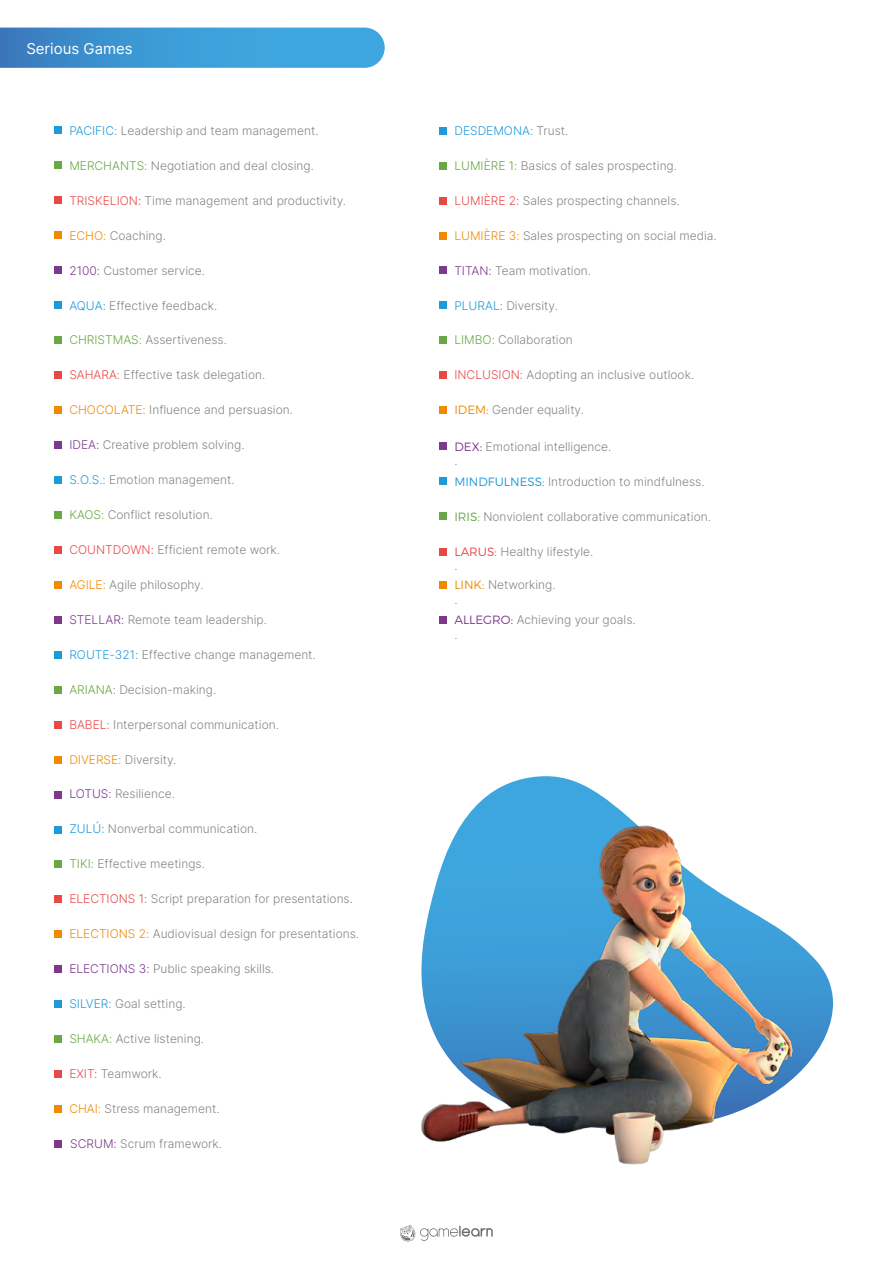
<style>
.page{position:relative;width:893px;height:1263px;background:#fff}
.page>*{position:absolute;margin:0;border:0;box-sizing:border-box;transform-origin:0 0}
.t1{font:15px "Inter";color:#fff}
.t2{font:300 12px/14.4px "Inter";color:#888484}
.t3{font:300 12px "Montserrat";color:#888484}
.t4{font:300 12px "Inter";color:#1f9ad7}
.s1{color:#1f9ad7}
.s2{color:#69a844}
.s3{color:#e94849}
.s4{color:#f18a00}
.s5{color:#7c388d}
.s6{color:#888484}
.s7{font-family:"Montserrat";color:#f18a00}
.s8{font-family:"Montserrat";color:#7c388d}
.s9{font-family:"Montserrat";color:#1f9ad7}
.s10{font-family:"Montserrat";color:#68a74e}
.s11{font-family:"Montserrat";color:#e94849}
</style>
<div class="page">
<svg style="left:0;top:28px;width:385px;height:40px;background:#3f9ad5"></svg>
<svg style="left:400px;top:1225px;width:93px;height:17px"></svg>
<div style="left:54px;top:581px;width:7px;height:7px;background:#f18a00"></div>
<div style="left:54px;top:371px;width:7px;height:8px;background:#e94849"></div>
<div style="left:54px;top:406px;width:7px;height:8px;background:#f18a00"></div>
<div style="left:54px;top:511px;width:7px;height:7px;background:#69a844"></div>
<div style="left:54px;top:476px;width:7px;height:7px;background:#1f9ad7"></div>
<div style="left:54px;top:441px;width:7px;height:8px;background:#7c388d"></div>
<div style="left:54px;top:546px;width:8px;height:7px;background:#e94849"></div>
<div style="left:54px;top:336px;width:7px;height:8px;background:#69a844"></div>
<div style="left:54px;top:126px;width:7px;height:8px;background:#1f9ad7"></div>
<div style="left:54px;top:161px;width:7px;height:8px;background:#69a844"></div>
<div style="left:54px;top:266px;width:7px;height:8px;background:#7c388d"></div>
<div style="left:54px;top:231px;width:7px;height:8px;background:#f18a00"></div>
<div style="left:54px;top:196px;width:7px;height:8px;background:#e94849"></div>
<div style="left:54px;top:301px;width:7px;height:8px;background:#1f9ad7"></div>
<div style="left:54px;top:826px;width:7px;height:7px;background:#1f9ad7"></div>
<div style="left:54px;top:616px;width:7px;height:7px;background:#7c388d"></div>
<div style="left:54px;top:651px;width:7px;height:7px;background:#1f9ad7"></div>
<div style="left:54px;top:721px;width:7px;height:8px;background:#e94849"></div>
<div style="left:54px;top:756px;width:7px;height:7px;background:#f18a00"></div>
<div style="left:54px;top:686px;width:7px;height:7px;background:#69a844"></div>
<div style="left:54px;top:791px;width:7px;height:7px;background:#7c388d"></div>
<div style="left:54px;top:861px;width:7px;height:7px;background:#69a844"></div>
<div style="left:54px;top:896px;width:7px;height:7px;background:#e94849"></div>
<div style="left:54px;top:1070px;width:7px;height:8px;background:#e94849"></div>
<div style="left:439px;top:197px;width:7px;height:7px;background:#e94849"></div>
<div style="left:439px;top:371px;width:7px;height:7px;background:#e94849"></div>
<div style="left:54px;top:1001px;width:7px;height:7px;background:#1f9ad7"></div>
<div style="left:439px;top:301px;width:7px;height:8px;background:#1f9ad7"></div>
<div style="left:54px;top:966px;width:7px;height:7px;background:#7c388d"></div>
<div style="left:439px;top:267px;width:7px;height:7px;background:#7c388d"></div>
<div style="left:54px;top:931px;width:7px;height:7px;background:#f18a00"></div>
<div style="left:439px;top:232px;width:7px;height:7px;background:#f18a00"></div>
<div style="left:54px;top:1035px;width:7px;height:8px;background:#69a844"></div>
<div style="left:439px;top:162px;width:7px;height:8px;background:#69a844"></div>
<div style="left:439px;top:336px;width:7px;height:8px;background:#69a844"></div>
<div style="left:439px;top:128px;width:7px;height:7px;background:#1f9ad7"></div>
<div style="left:54px;top:1140px;width:7px;height:8px;background:#7c388d"></div>
<div style="left:54px;top:1105px;width:7px;height:8px;background:#f18a00"></div>
<div style="left:439px;top:406px;width:7px;height:8px;background:#f18a00"></div>
<div style="left:439px;top:548px;width:7px;height:7px;background:#e94849"></div>
<div style="left:439px;top:478px;width:7px;height:7px;background:#1f9ad7"></div>
<div style="left:439px;top:443px;width:7px;height:7px;background:#7c388d"></div>
<div style="left:439px;top:616px;width:7px;height:8px;background:#7c388d"></div>
<div style="left:439px;top:582px;width:7px;height:7px;background:#f18a00"></div>
<div style="left:439px;top:512px;width:7px;height:7px;background:#68a74e"></div>
<svg style="left:479px;top:776px;width:354px;height:271px"></svg>
<img style="left:421px;top:803px;width:399px;height:362px">
<p class="t1" style="left:26px;top:38px;width:108px">Serious Games</p>
<p class="t2" style="left:69px;top:123px;width:251px"><span class="s1">PACIFIC:</span> Leadership and team management.</p>
<p class="t2" style="left:69px;top:158px;width:246px"><span class="s2">MERCHANTS:</span> Negotiation and deal closing.</p>
<p class="t2" style="left:69px;top:193px;width:278px"><span class="s3">TRISKELION:</span> Time management and productivity.</p>
<p class="t2" style="left:69px;top:228px;width:98px"><span class="s4">ECHO:</span> Coaching.</p>
<p class="t2" style="left:69px;top:263px;width:137px"><span class="s5">2100:</span> Customer service.</p>
<p class="t2" style="left:69px;top:298px;width:150px"><span class="s1">AQUA:</span> Effective feedback.</p>
<p class="t2" style="left:69px;top:333px;width:159px"><span class="s2">CHRISTMAS:</span> Assertiveness.</p>
<p class="t2" style="left:69px;top:368px;width:197px"><span class="s3">SAHARA:</span> Effective task delegation.</p>
<p class="t2" style="left:69px;top:402px;width:225px"><span class="s4">CHOCOLATE:</span> Influence and persuasion.</p>
<p class="t2" style="left:69px;top:437px;width:177px"><span class="s5">IDEA:</span> Creative problem solving.</p>
<p class="t2" style="left:69px;top:472px;width:167px"><span class="s1">S.O.S.:</span> Emotion management.</p>
<p class="t2" style="left:69px;top:507px;width:145px"><span class="s2">KAOS:</span> Conflict resolution.</p>
<p class="t2" style="left:69px;top:542px;width:212px"><span class="s3">COUNTDOWN:</span> Efficient remote work.</p>
<p class="t2" style="left:69px;top:577px;width:136px"><span class="s4">AGILE:</span> Agile philosophy.</p>
<p class="t2" style="left:69px;top:612px;width:199px"><span class="s5">STELLAR:</span> Remote team leadership.</p>
<p class="t2" style="left:69px;top:647px;width:248px"><span class="s1">ROUTE-321:</span> Effective change management.</p>
<p class="t2" style="left:69px;top:682px;width:148px"><span class="s2">ARIANA:</span> Decision-making.</p>
<p class="t2" style="left:69px;top:717px;width:211px"><span class="s3">BABEL:</span> Interpersonal communication.</p>
<p class="t2" style="left:69px;top:752px;width:109px"><span class="s4">DIVERSE:</span> Diversity.</p>
<p class="t2" style="left:69px;top:787px;width:107px"><span class="s5">LOTUS:</span> Resilience.</p>
<p class="t2" style="left:69px;top:821px;width:189px"><span class="s1">ZULÚ:</span> Nonverbal communication.</p>
<p class="t2" style="left:69px;top:856px;width:137px"><span class="s2">TIKI:</span> Effective meetings.</p>
<p class="t2" style="left:69px;top:891px;width:285px"><span class="s3">ELECTIONS 1:</span> Script preparation for presentations.</p>
<p class="t2" style="left:69px;top:926px;width:291px"><span class="s4">ELECTIONS 2:</span> Audiovisual design for presentations.</p>
<p class="t2" style="left:69px;top:961px;width:206px"><span class="s5">ELECTIONS 3:</span> Public speaking skills.</p>
<p class="t2" style="left:69px;top:996px;width:118px"><span class="s1">SILVER:</span> Goal setting.</p>
<p class="t2" style="left:69px;top:1031px;width:136px"><span class="s2">SHAKA:</span> Active listening.</p>
<p class="t2" style="left:69px;top:1066px;width:94px"><span class="s3">EXIT:</span> Teamwork.</p>
<p class="t2" style="left:69px;top:1101px;width:152px"><span class="s4">CHAI:</span> Stress management.</p>
<p class="t2" style="left:70px;top:1136px;width:153px"><span class="s5">SCRUM:</span> Scrum framework.</p>
<p class="t4" style="left:454px;top:122px;width:116px">DESDEMONA: <span class="s6">Trust.</span></p>
<p class="t2" style="left:454px;top:158px;width:224px"><span class="s2">LUMIÈRE 1:</span> Basics of sales prospecting.</p>
<p class="t2" style="left:454px;top:193px;width:227px"><span class="s3">LUMIÈRE 2:</span> Sales prospecting channels.</p>
<p class="t2" style="left:454px;top:228px;width:264px"><span class="s4">LUMIÈRE 3:</span> Sales prospecting on social media.</p>
<p class="t2" style="left:454px;top:263px;width:138px"><span class="s5">TITAN:</span> Team motivation.</p>
<p class="t2" style="left:454px;top:298px;width:105px"><span class="s1">PLURAL:</span> Diversity.</p>
<p class="t2" style="left:454px;top:333px;width:120px"><span class="s2">LIMBO:</span> Collaboration</p>
<p class="t2" style="left:454px;top:368px;width:241px"><span class="s3">INCLUSION:</span> Adopting an inclusive outlook.</p>
<p class="t2" style="left:454px;top:402px;width:131px"><span class="s7">IDEM:</span> Gender equality.</p>
<p class="t2" style="left:454px;top:439px;width:158px"><span class="s8">DEX:</span> Emotional intelligence. .</p>
<p class="t2" style="left:454px;top:474px;width:252px"><span class="s9">MINDFULNESS:</span> Introduction to mindfulness.</p>
<p class="t3" style="left:454px;top:507px;width:263px"><span class="s2">M NDFULNESS:</span> introducción al mindfulness.</p>
<p class="t2" style="left:454px;top:509px;width:258px"><span class="s10">IRIS:</span> Nonviolent collaborative communication.</p>
<p class="t2" style="left:454px;top:544px;width:140px"><span class="s11">LARUS:</span> Healthy lifestyle. .</p>
<p class="t2" style="left:454px;top:578px;width:103px"><span class="s7">LINK:</span> Networking. .</p>
<p class="t2" style="left:454px;top:613px;width:183px"><span class="s8">ALLEGRO:</span> Achieving your goals. .</p>
</div>
